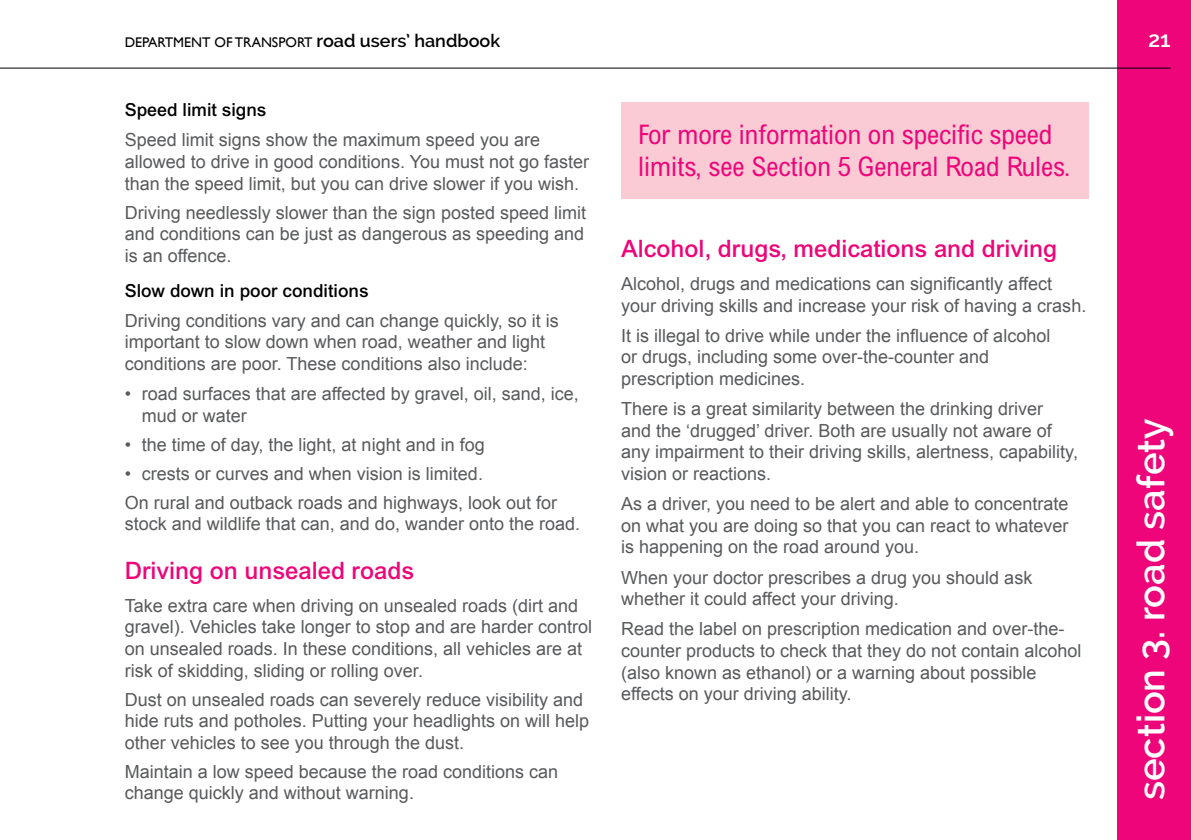
<style>
.page{position:relative;width:1191px;height:840px;background:#fff}
.page>*{position:absolute;margin:0;border:0;box-sizing:border-box;transform-origin:0 0}
.t1{font:600 38px "Raleway";color:#fff}
.t2{font:condensed 27px/32px "Arial";color:#ed0579}
.t3{font:500 24px "Arial";color:#ed0579}
.t4{font:600 22px "Raleway";color:#fff}
.t5{font:18px/21.6px "Arial";color:#58595b}
.t6{font:500 18px "Arial";color:#000}
.t7{font:14px "Gill Sans";color:#000}
.s1{font-family:"Raleway";font-weight:600;font-size:18px}
</style>
<div class="page">
<div style="left:1117px;top:0;width:74px;height:839px;background:#ed0579"></div>
<hr style="left:0;top:68px;width:1170px;height:1px;background:#000">
<div style="left:621px;top:102px;width:468px;height:97px;background:#facad5"></div>
<p class="t7" style="left:125px;top:34px;width:377px">DEPARTMENT OF TRANSPORT <span class="s1">road users’ handbook</span></p>
<p class="t6" style="left:125px;top:99px;width:143px">Speed limit signs</p>
<p class="t5" style="left:125px;top:129px;width:466px">Speed limit signs show the maximum speed you are allowed to drive in good conditions. You must not go faster than the speed limit, but you can drive slower if you wish.</p>
<p class="t5" style="left:125px;top:201px;width:463px;text-align:justify">Driving needlessly slower than the sign posted speed limit and conditions can be just as dangerous as speeding and is an offence.</p>
<p class="t6" style="left:125px;top:279px;width:245px">Slow down in poor conditions</p>
<p class="t5" style="left:125px;top:309px;width:435px">Driving conditions vary and can change quickly, so it is important to slow down when road, weather and light conditions are poor. These conditions also include:</p>
<p class="t5" style="left:142px;top:383px;width:438px;text-indent:-17px">• road surfaces that are affected by gravel, oil, sand, ice, mud or water</p>
<p class="t5" style="left:125px;top:433px;width:361px">• the time of day, the light, at night and in fog</p>
<p class="t5" style="left:125px;top:458px;width:434px;line-height:29px">• crests or curves and when vision is limited.<br>On rural and outback roads and highways, look out for</p>
<p class="t5" style="left:125px;top:513px;width:457px">stock and wildlife that can, and do, wander onto the road.</p>
<h3 class="t3" style="left:125px;top:556px;width:291px">Driving on unsealed roads</h3>
<p class="t5" style="left:125px;top:594px;width:469px">Take extra care when driving on unsealed roads (dirt and gravel). Vehicles take longer to stop and are harder control on unsealed roads. In these conditions, all vehicles are at risk of skidding, sliding or rolling over.</p>
<p class="t5" style="left:125px;top:688px;width:466px">Dust on unsealed roads can severely reduce visibility and hide ruts and potholes. Putting your headlights on will help other vehicles to see you through the dust.</p>
<p class="t5" style="left:125px;top:760px;width:435px">Maintain a low speed because the road conditions can change quickly and without warning.</p>
<h2 class="t2" style="left:638px;top:118px;width:434px">For more information on specific speed limits, see Section 5 General Road Rules.</h2>
<h3 class="t3" style="left:621px;top:234px;width:437px">Alcohol, drugs, medications and driving</h3>
<p class="t5" style="left:621px;top:273px;width:467px">Alcohol, drugs and medications can significantly affect your driving skills and increase your risk of having a crash.</p>
<p class="t5" style="left:621px;top:324px;width:431px">It is illegal to drive while under the influence of alcohol or drugs, including some over-the-counter and prescription medicines.</p>
<p class="t5" style="left:621px;top:398px;width:458px">There is a great similarity between the drinking driver<br>and the ‘drugged’ driver. Both are usually not aware of any impairment to their driving skills, alertness, capability, vision or reactions.</p>
<p class="t5" style="left:621px;top:493px;width:449px;text-align:justify">As a driver, you need to be alert and able to concentrate on what you are doing so that you can react to whatever is happening on the road around you.</p>
<p class="t5" style="left:621px;top:566px;width:413px">When your doctor prescribes a drug you should ask whether it could affect your driving.</p>
<p class="t5" style="left:621px;top:618px;width:462px">Read the label on prescription medication and over-the&shy;counter products to check that they do not contain alcohol (also known as ethanol) or a warning about possible effects on your driving ability.</p>
<p class="t4" style="left:1148px;top:27px;width:24px">21</p>
<h1 class="t1" style="left:1129px;top:799px;width:383px;rotate:-90deg">section 3. road safety</h1>
</div>
